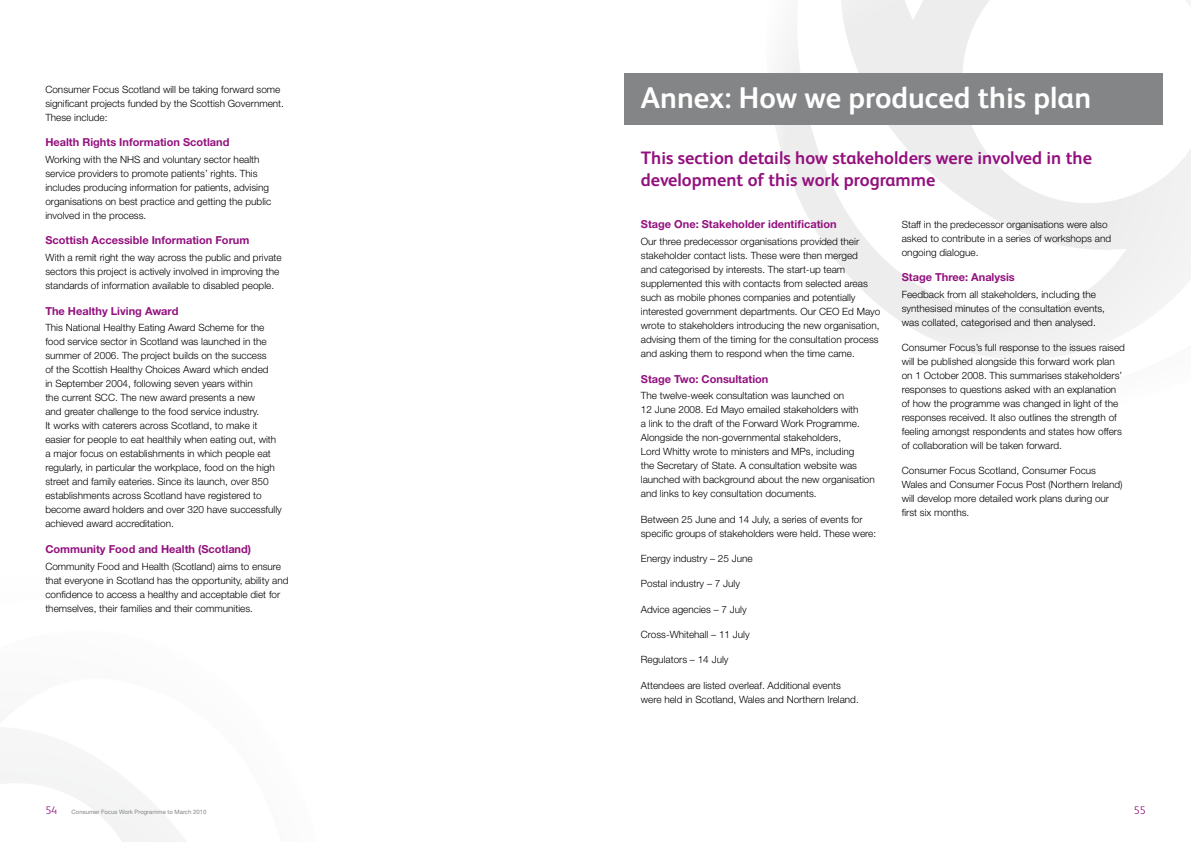
<style>
.page{position:relative;width:1191px;height:842px;background:#fff}
.page>*{position:absolute;margin:0;border:0;box-sizing:border-box;transform-origin:0 0}
.t1{font:700 30px "FS Albert";color:#fff}
.t2{font:700 18px/22px "FS Albert";color:#93117e}
.t3{font:700 11px "Helvetica Neue";color:#93117e}
.t4{font:300 11px "FS Albert";color:#93117e}
.t5{font:300 10px/14px "Helvetica Neue";color:#000}
.t6{font:6px "Helvetica Neue";color:#848587}
</style>
<div class="page">
<svg style="left:0;top:766px;width:179px;height:76px"></svg>
<svg style="left:755px;top:0;width:436px;height:359px"></svg>
<div style="left:624px;top:74px;width:538px;height:51px;background:#848587"></div>
<p class="t5" style="left:45px;top:82px;width:240px">Consumer Focus Scotland will be taking forward some significant projects funded by the Scottish Government.<br>These include:</p>
<p class="t3" style="left:45px;top:136px;width:186px">Health Rights Information Scotland</p>
<p class="t5" style="left:45px;top:152px;width:227px">Working with the NHS and voluntary sector health service providers to promote patients’ rights. This includes producing information for patients, advising organisations on best practice and getting the public involved in the process.</p>
<p class="t3" style="left:45px;top:234px;width:206px">Scottish Accessible Information Forum</p>
<p class="t5" style="left:45px;top:250px;width:238px">With a remit right the way across the public and private sectors this project is actively involved in improving the standards of information available to disabled people.</p>
<p class="t3" style="left:45px;top:304px;width:135px">The Healthy Living Award</p>
<p class="t5" style="left:45px;top:321px;width:238px">This National Healthy Eating Award Scheme for the food service sector in Scotland was launched in the summer of 2006. The project builds on the success<br>of the Scottish Healthy Choices Award which ended<br>in September 2004, following seven years within<br>the current SCC. The new award presents a new<br>and greater challenge to the food service industry.<br>It works with caterers across Scotland, to make it easier for people to eat healthily when eating out, with a major focus on establishments in which people eat regularly, in particular the workplace, food on the high street and family eateries. Since its launch, over 850 establishments across Scotland have registered to become award holders and over 320 have successfully achieved award accreditation.</p>
<p class="t3" style="left:45px;top:542px;width:207px">Community Food and Health (Scotland)</p>
<p class="t5" style="left:45px;top:559px;width:245px">Community Food and Health (Scotland) aims to ensure that everyone in Scotland has the opportunity, ability and confidence to access a healthy and acceptable diet for themselves, their families and their communities.</p>
<h1 class="t1" style="left:641px;top:81px;width:452px">Annex: How we produced this plan</h1>
<h2 class="t2" style="left:641px;top:147px;width:452px">This section details how stakeholders were involved in the development of this work programme</h2>
<p class="t3" style="left:641px;top:218px;width:197px">Stage One: Stakeholder identification</p>
<p class="t5" style="left:641px;top:234px;width:241px">Our three predecessor organisations provided their stakeholder contact lists. These were then merged<br>and categorised by interests. The start-up team supplemented this with contacts from selected areas such as mobile phones companies and potentially interested government departments. Our CEO Ed Mayo wrote to stakeholders introducing the new organisation, advising them of the timing for the consultation process and asking them to respond when the time came.</p>
<p class="t3" style="left:641px;top:372px;width:129px">Stage Two: Consultation</p>
<p class="t5" style="left:641px;top:389px;width:235px">The twelve-week consultation was launched on<br>12 June 2008. Ed Mayo emailed stakeholders with<br>a link to the draft of the Forward Work Programme.<br>Alongside the non-governmental stakeholders,<br>Lord Whitty wrote to ministers and MPs, including<br>the Secretary of State. A consultation website was launched with background about the new organisation and links to key consultation documents.</p>
<p class="t5" style="left:641px;top:512px;width:237px">Between 25 June and 14 July, a series of events for specific groups of stakeholders were held. These were:</p>
<p class="t5" style="left:641px;top:551px;width:113px">Energy industry – 25 June</p>
<p class="t5" style="left:641px;top:577px;width:101px">Postal industry – 7 July</p>
<p class="t5" style="left:641px;top:602px;width:107px">Advice agencies – 7 July</p>
<p class="t5" style="left:641px;top:627px;width:110px">Cross-Whitehall – 11 July</p>
<p class="t5" style="left:641px;top:653px;width:89px">Regulators – 14 July</p>
<p class="t5" style="left:641px;top:678px;width:219px">Attendees are listed overleaf. Additional events were held in Scotland, Wales and Northern Ireland.</p>
<p class="t5" style="left:901px;top:217px;width:211px">Staff in the predecessor organisations were also asked to contribute in a series of workshops and ongoing dialogue.</p>
<p class="t3" style="left:901px;top:270px;width:115px">Stage Three: Analysis</p>
<p class="t5" style="left:901px;top:287px;width:205px">Feedback from all stakeholders, including the synthesised minutes of the consultation events, was collated, categorised and then analysed.</p>
<p class="t5" style="left:901px;top:340px;width:225px">Consumer Focus’s full response to the issues raised will be published alongside this forward work plan on 1 October 2008. This summarises stakeholders’ responses to questions asked with an explanation of how the programme was changed in light of the responses received. It also outlines the strength of feeling amongst respondents and states how offers of collaboration will be taken forward.</p>
<p class="t5" style="left:901px;top:464px;width:222px">Consumer Focus Scotland, Consumer Focus Wales and Consumer Focus Post (Northern Ireland) will develop more detailed work plans during our first six months.</p>
<p class="t4" style="left:45px;top:803px;width:13px">54</p>
<p class="t6" style="left:72px;top:808px;width:136px">Consumer Focus Work Programme to March 2010</p>
<p class="t4" style="left:1133px;top:803px;width:13px">55</p>
</div>
